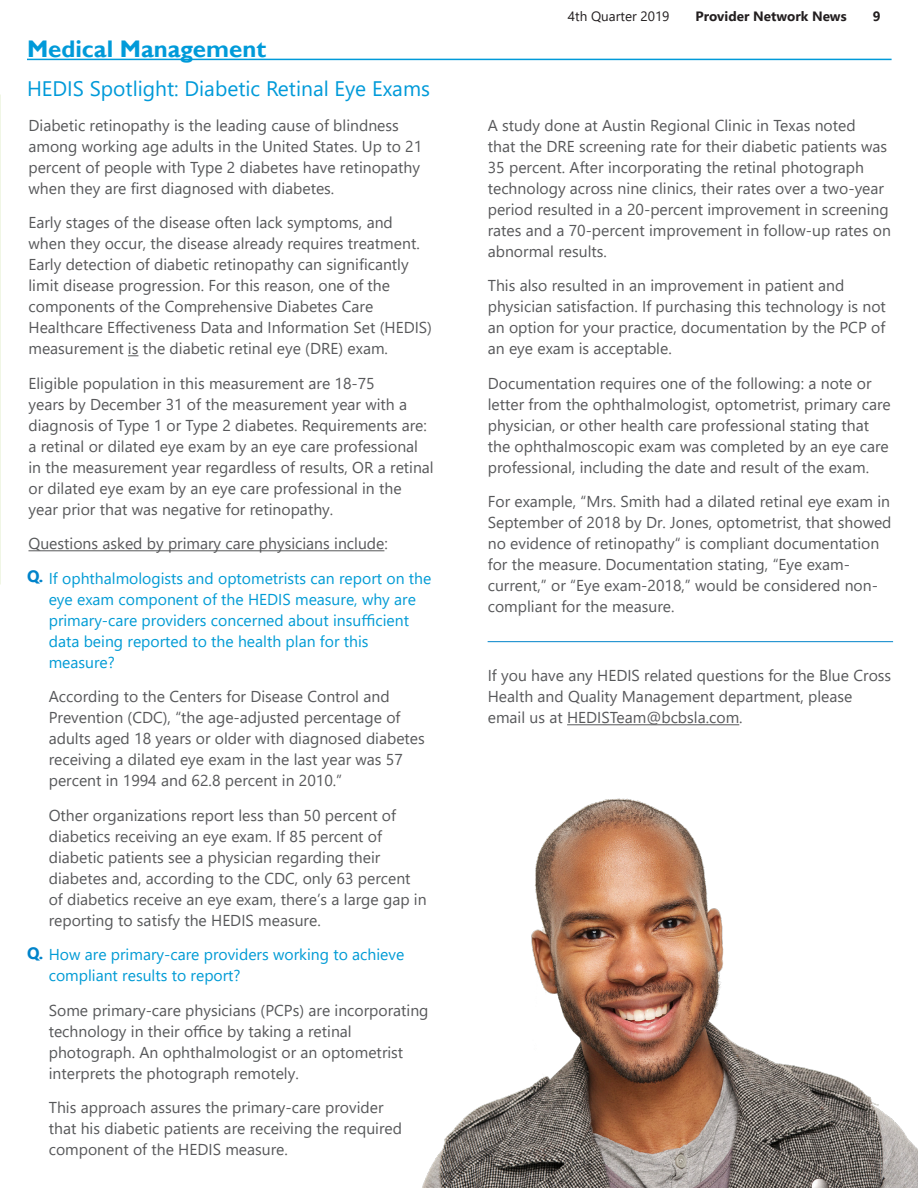
<style>
.page{position:relative;width:918px;height:1188px;background:#fff}
.page>*{position:absolute;margin:0;border:0;box-sizing:border-box;transform-origin:0 0}
.Article_Text{font:700 24px "Gill Sans";color:#009ad9}
.Article_Text-2{font:21px "Segoe UI";color:#009ad9}
.Article_Text-3{font:15.75px/21px "Segoe UI";color:#57585a}
.Article_Text-4{font:15.75px/21px "Segoe UI";color:#009bd5}
.t1{font:700 13.5px "Segoe UI";color:#231f20}
.t2{font:13.5px "Segoe UI";color:#231f20}
.s1{font-weight:700;font-size:16.5px;color:#0083ca}
</style>
<div class="page">
<hr style="left:27px;top:59px;width:865px;height:1px;background:#009ad9">
<hr style="left:488px;top:641px;width:405px;height:1px;background:#0083ca">
<hr style="left:28px;top:550px;width:356px;height:1px;background:#57585a">
<hr style="left:567px;top:724px;width:172px;height:1px;background:#57585a">
<img style="left:422px;top:798px;width:496px;height:390px">
<p class="Article_Text" style="left:27px;top:35px;width:241px">Medical Management</p>
<p class="Article_Text-2" style="left:27px;top:69px;width:405px">HEDIS Spotlight: Diabetic Retinal Eye Exams</p>
<p class="Article_Text-3" style="left:28px;top:113px;width:395px">Diabetic retinopathy is the leading cause of blindness among working age adults in the United States. Up to 21 percent of people with Type 2 diabetes have retinopathy when they are first diagnosed with diabetes.</p>
<p class="Article_Text-3" style="left:28px;top:211px;width:405px">Early stages of the disease often lack symptoms, and when they occur, the disease already requires treatment.<br>Early detection of diabetic retinopathy can significantly limit disease progression. For this reason, one of the components of the Comprehensive Diabetes Care Healthcare Effectiveness Data and Information Set (HEDIS) measurement is the diabetic retinal eye (DRE) exam.</p>
<p class="Article_Text-3" style="left:28px;top:371px;width:407px">Eligible population in this measurement are 18-75<br>years by December 31 of the measurement year with a diagnosis of Type 1 or Type 2 diabetes. Requirements are: a retinal or dilated eye exam by an eye care professional in the measurement year regardless of results, OR a retinal or dilated eye exam by an eye care professional in the year prior that was negative for retinopathy.</p>
<p class="Article_Text-3" style="left:28px;top:532px;width:361px">Questions asked by primary care physicians include:</p>
<p class="Article_Text-4" style="left:49px;top:587px;width:369px">eye exam component of the HEDIS measure, why are primary-care providers concerned about insufficient data being reported to the health plan for this measure?</p>
<p class="Article_Text-3" style="left:49px;top:685px;width:378px">According to the Centers for Disease Control and Prevention (CDC), “the age-adjusted percentage of adults aged 18 years or older with diagnosed diabetes receiving a dilated eye exam in the last year was 57 percent in 1994 and 62.8 percent in 2010.”</p>
<p class="Article_Text-3" style="left:49px;top:803px;width:379px">Other organizations report less than 50 percent of diabetics receiving an eye exam. If 85 percent of diabetic patients see a physician regarding their diabetes and, according to the CDC, only 63 percent of diabetics receive an eye exam, there’s a large gap in reporting to satisfy the HEDIS measure.</p>
<p class="Article_Text-4" style="left:49px;top:943px;width:357px;text-indent:-22px"><span class="s1">Q.</span> How are primary-care providers working to achieve compliant results to report?</p>
<p class="Article_Text-3" style="left:49px;top:998px;width:381px">Some primary-care physicians (PCPs) are incorporating technology in their office by taking a retinal photograph. An ophthalmologist or an optometrist interprets the photograph remotely.</p>
<p class="Article_Text-3" style="left:49px;top:1096px;width:355px">This approach assures the primary-care provider that his diabetic patients are receiving the required component of the HEDIS measure.</p>
<p class="Article_Text-4" style="left:27px;top:566px;width:406px"><span class="s1">Q.</span> If ophthalmologists and optometrists can report on the</p>
<p class="t2" style="left:568px;top:4px;width:103px">4th Quarter 2019</p>
<p class="t1" style="left:695px;top:4px;width:153px">Provider Network News</p>
<p class="t1" style="left:873px;top:4px;width:9px">9</p>
<p class="Article_Text-3" style="left:488px;top:113px;width:405px">A study done at Austin Regional Clinic in Texas noted<br>that the DRE screening rate for their diabetic patients was 35 percent. After incorporating the retinal photograph technology across nine clinics, their rates over a two-year period resulted in a 20-percent improvement in screening rates and a 70-percent improvement in follow-up rates on abnormal results.</p>
<p class="Article_Text-3" style="left:488px;top:274px;width:400px">This also resulted in an improvement in patient and physician satisfaction. If purchasing this technology is not an option for your practice, documentation by the PCP of an eye exam is acceptable.</p>
<p class="Article_Text-3" style="left:488px;top:371px;width:405px">Documentation requires one of the following: a note or letter from the ophthalmologist, optometrist, primary care physician, or other health care professional stating that the ophthalmoscopic exam was completed by an eye care professional, including the date and result of the exam.</p>
<p class="Article_Text-3" style="left:488px;top:490px;width:405px">For example, “Mrs. Smith had a dilated retinal eye exam in September of 2018 by Dr. Jones, optometrist, that showed no evidence of retinopathy“ is compliant documentation for the measure. Documentation stating, “Eye exam&shy;current,” or “Eye exam-2018,” would be considered non&shy;compliant for the measure.</p>
<p class="Article_Text-3" style="left:488px;top:664px;width:405px">If you have any HEDIS related questions for the Blue Cross<br>Health and Quality Management department, please email us at HEDISTeam@bcbsla.com.</p>
</div>
